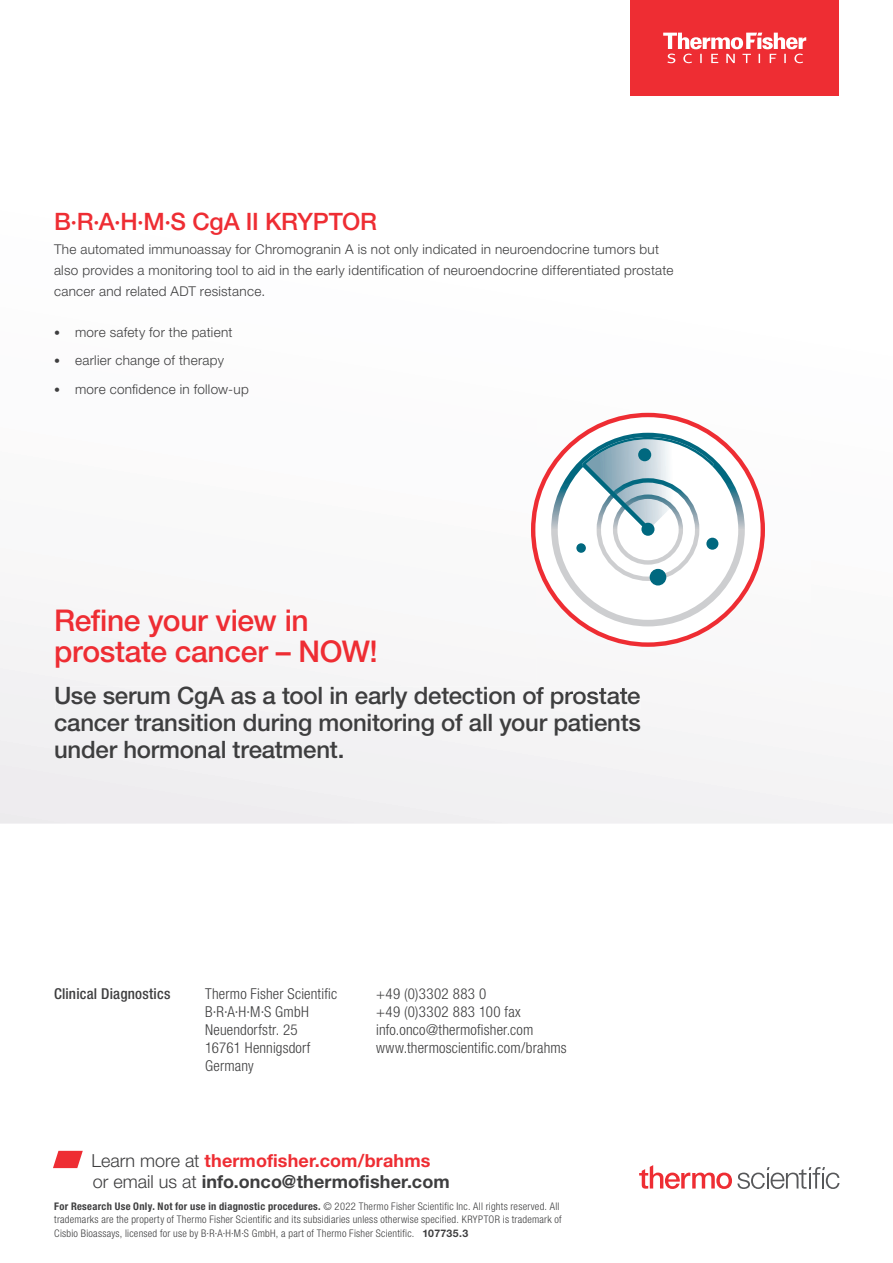
<style>
.page{position:relative;width:893px;height:1263px;background:#fff}
.page>*{position:absolute;margin:0;border:0;box-sizing:border-box;transform-origin:0 0}
.t1{font:500 30px/31.5px "Helvetica Neue LTW1 G";letter-spacing:-.01em;color:#ee2d33}
.t2{font:500 24px/27px "Helvetica Neue LTW1 G";letter-spacing:-.01em;color:#3e3e3f;text-align:justify}
.t3{font:500 24px "Helvetica Neue LTW1 G";letter-spacing:-.01em;color:#ee2d33}
.t4{font:700 18px/21px "Helvetica Neue LTW1 G";letter-spacing:.005em;color:#3e3e3f}
.t5{font:300 condensed 15px/18px "Helvetica Neue LTW1 G";letter-spacing:.01em;color:#3e3e3f}
.t6{font:500 condensed 15px "Helvetica Neue LTW1 G";letter-spacing:.015em;color:#3e3e3f}
.t7{font:300 13.5px/21px "Helvetica Neue LTW1 G";letter-spacing:.02em;color:#3e3e3f}
.t8{font:300 condensed 10.5px/13.5px "Helvetica Neue LTW1 G";letter-spacing:.025em;color:#3e3e3f}
.s1{font-size:12px}
.s2{font-weight:300}
.s3{color:#ee2d33}
.s4{font-weight:700}
.s5{font-weight:700;font-stretch:normal}
</style>
<div class="page">
<div style="left:0;top:412px;width:893px;height:412px;background:#f7f6f7"></div>
<div style="left:56px;top:687px;width:584px;height:22px;background:#f4f3f4"></div>
<img style="left:537px;top:418px;width:274px;height:275px">
<img style="left:537px;top:687px;width:103px;height:6px">
<svg style="left:531px;top:413px;width:234px;height:234px"></svg>
<svg style="left:551px;top:433px;width:194px;height:193px"></svg>
<div style="left:638px;top:448px;width:13px;height:13px;background:#00687f;border-radius:50%"></div>
<div style="left:641px;top:523px;width:13px;height:13px;background:#00687f;border-radius:50%"></div>
<div style="left:576px;top:543px;width:10px;height:10px;background:#00687f;border-radius:50%"></div>
<div style="left:650px;top:569px;width:16px;height:16px;background:#00687f;border-radius:50%"></div>
<div style="left:706px;top:538px;width:12px;height:12px;background:#00687f;border-radius:50%"></div>
<svg style="left:53px;top:1151px;width:30px;height:17px"></svg>
<svg style="left:639px;top:1165px;width:200px;height:24px"></svg>
<div style="left:630px;top:0;width:209px;height:96px;background:#ee2d33"></div>
<svg style="left:663px;top:33px;width:143px;height:30px"></svg>
<h2 class="t3" style="left:54px;top:207px;width:324px">B·R·A·H·M·S CgA II KRYPTOR</h2>
<p class="t7" style="left:54px;top:239px;width:621px">The automated immunoassay for Chromogranin A is not only indicated in neuro endocrine tumors but also provides a monitoring tool to aid in the early identification of neuroendocrine differentiated prostate cancer and related ADT resistance.</p>
<p class="t7" style="left:54px;top:321px;width:180px"><span class="s1">•</span> more safety for the patient</p>
<p class="t7" style="left:54px;top:350px;width:171px"><span class="s1">•</span> earlier change of therapy</p>
<p class="t7" style="left:54px;top:378px;width:196px"><span class="s1">•</span> more confidence in follow-up</p>
<h1 class="t1" style="left:54px;top:604px;width:325px">Refine your view in prostate cancer – NOW!</h1>
<h2 class="t2" style="left:54px;top:682px;width:588px">Use serum CgA as a tool in early detection of prostate cancer transition during monitoring of all your patients under hormonal treatment.</h2>
<h3 class="t6" style="left:54px;top:985px;width:118px">Clinical Diagnostics</h3>
<h3 class="t5" style="left:205px;top:985px;width:134px">Thermo Fisher Scientific<br>B·R·A·H·M·S GmbH<br>Neuendorfstr. 25<br>16761 Hennigsdorf<br>Germany</h3>
<h3 class="t5" style="left:376px;top:985px;width:192px">+49 (0)3302 883 0<br>+49 (0)3302 883 100 fax info.onco@thermofisher.com www.thermoscientific.com/brahms</h3>
<h3 class="t4" style="left:92px;top:1150px;width:360px"><span class="s2">Learn more at</span> <span class="s3">thermofisher.com/brahms </span><span class="s2">or email us at</span> info.onco@thermofisher.com</h3>
<p class="t8" style="left:54px;top:1199px;width:509px"><span class="s4">For Research Use Only. Not for use in diagnostic procedures.</span> © 2022 Thermo Fisher Scientific Inc. All rights reserved. All trademarks are the property of Thermo Fisher Scientific and its subsidiaries unless otherwise specified. KRYPTOR is trademark of<br>Cisbio Bioassays, licensed for use by B·R·A·H·M·S GmbH, a part of Thermo Fisher Scientific. <span class="s5">107735.3</span></p>
</div>
